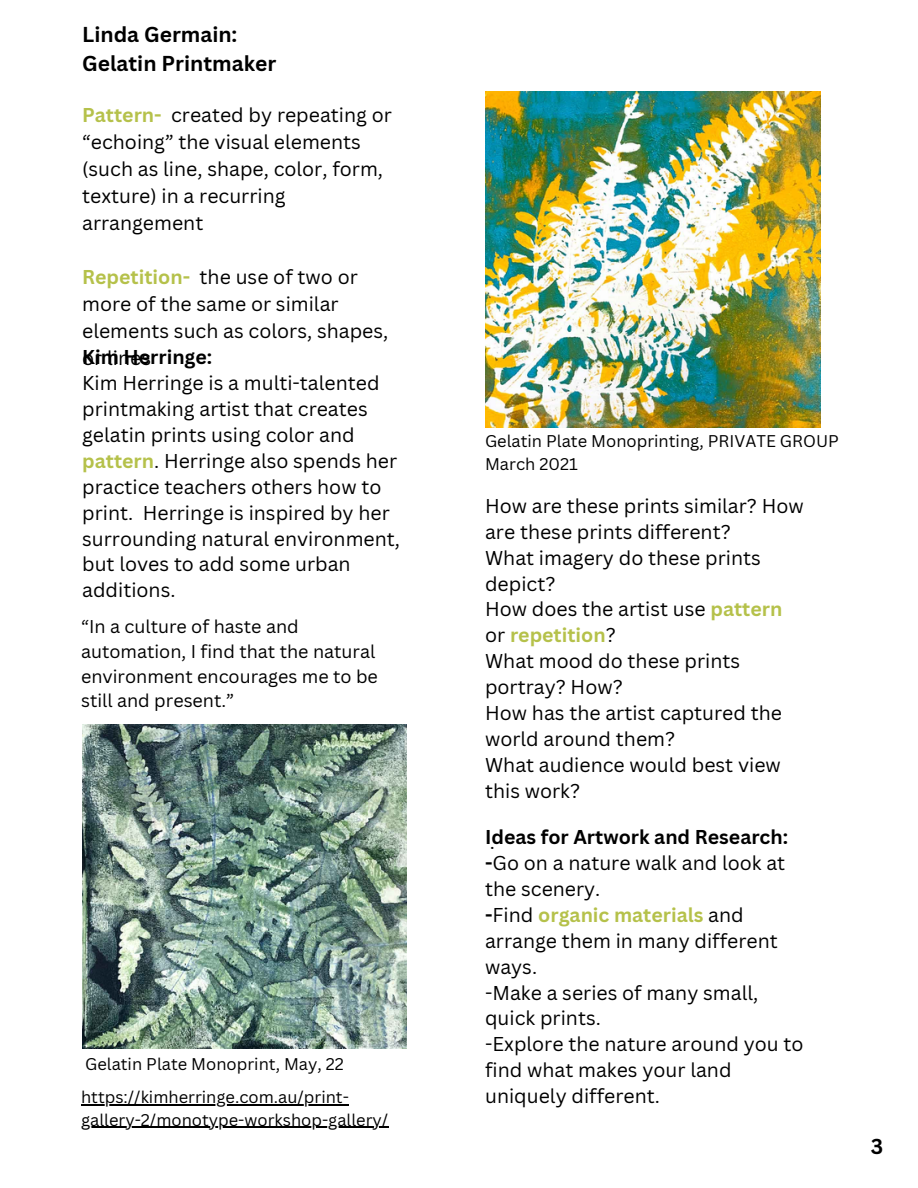
<style>
.page{position:relative;width:918px;height:1188px;background:#fff}
.page>*{position:absolute;margin:0;border:0;box-sizing:border-box;transform-origin:0 0}
.t1{font:700 21px/29.2px "Canva Sans";color:#000}
.t2{font:19.5px/25.8px "Canva Sans";color:#000}
.t3{font:18px/24.8px "Canva Sans";color:#000}
.t4{font:16.5px/22.5px "Canva Sans";color:#000}
.s1{font-weight:700;color:#b5c14a}
.s2{font-weight:700}
</style>
<div class="page">
<img style="left:82px;top:725px;width:324px;height:324px">
<img style="left:485px;top:92px;width:335px;height:335px">
<hr style="left:81px;top:1104px;width:268px;height:1px;background:#000">
<hr style="left:81px;top:1127px;width:307px;height:1px;background:#000">
<p class="t1" style="left:82px;top:19px;width:196px">Linda Germain:<br>Gelatin Printmaker</p>
<p class="t2" style="left:82px;top:101px;width:311px;line-height:27px"><span class="s1">Pattern-</span> created by repeating or “echoing” the visual elements (such as line, shape, color, form, texture) in a recurring</p>
<p class="t2" style="left:82px;top:209px;width:123px">arrangement</p>
<p class="t2" style="left:82px;top:263px;width:308px;line-height:27px"><span class="s1">Repetition-</span> the use of two or more of the same or similar elements such as colors, shapes,</p>
<p class="t2" style="left:82px;top:344px;width:70px">or lines</p>
<h2 class="t2" style="left:82px;top:344px;width:319px"><span class="s2">Kim Herringe:<br></span>Kim Herringe is a multi-talented printmaking artist that creates gelatin prints using color and <span class="s1">pattern</span>. Herringe also spends her practice teachers others how to print. Herringe is inspired by her surrounding natural environment, but loves to add some urban additions.</h2>
<p class="t3" style="left:81px;top:614px;width:298px">“In a culture of haste and automation, I find that the natural environment encourages me to be still and present.”</p>
<h2 class="t4" style="left:85px;top:1053px;width:260px">Gelatin Plate Monoprint, May, 22</h2>
<p class="t4" style="left:485px;top:430px;width:355px">Gelatin Plate Monoprinting, PRIVATE GROUP<br>March 2021</p>
<h2 class="t2" style="left:485px;top:492px;width:320px">How are these prints similar? How are these prints different?<br>What imagery do these prints depict?<br>How does the artist use <span class="s1">pattern </span>or <span class="s1">repetition</span>?<br>What mood do these prints portray? How?<br>How has the artist captured the world around them?<br>What audience would best view this work?</h2>
<h2 class="t2" style="left:485px;top:824px;width:320px"><span class="s2">Ideas for Artwork and Research: -</span>Go on a nature walk and look at the scenery.<br><span class="s2">-</span>Find <span class="s1">organic materials</span> and arrange them in many different ways.<br>-Make a series of many small, quick prints.<br>-Explore the nature around you to find what makes your land</h2>
<h2 class="t2" style="left:490px;top:829px;width:7px">.</h2>
<p class="t4" style="left:81px;top:1085px;width:269px">https://kimherringe.com.au/print-</p>
<h2 class="t2" style="left:485px;top:1083px;width:176px">uniquely different.</h2>
<p class="t4" style="left:81px;top:1108px;width:309px">gallery-2/monotype-workshop-gallery/</p>
<p class="t1" style="left:871px;top:1131px;width:14px">3</p>
</div>
